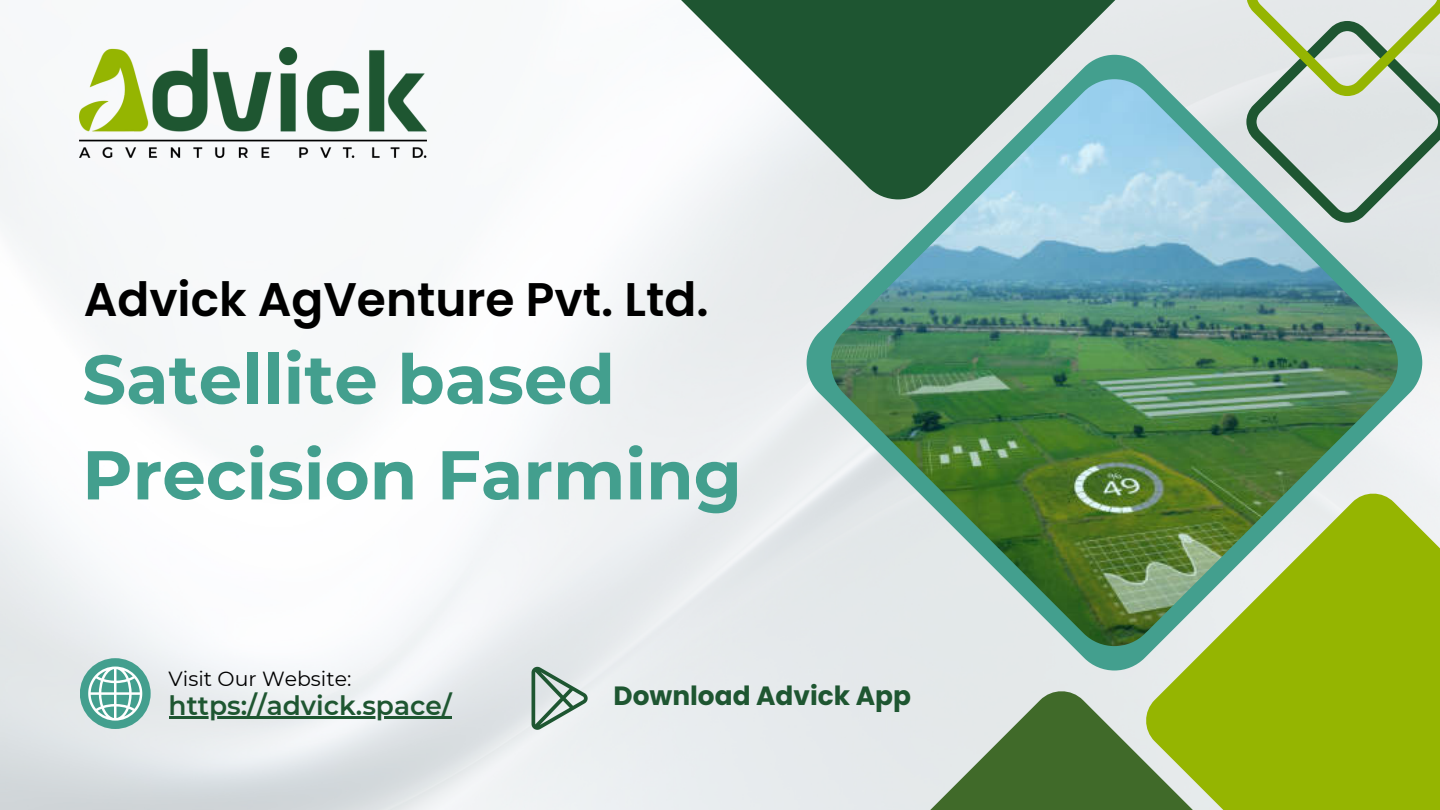
<style>
.page{position:relative;width:1440px;height:810px;background:#fff}
.page>*{position:absolute;margin:0;border:0;box-sizing:border-box;transform-origin:0 0}
.t1{font:700 68.85px/95.7px "Montserrat";color:#439f8e}
.t2{font:600 47.1px "Poppins";color:#000}
.t3{font:600 26.4px "Montserrat";color:#1e5631}
.t4{font:700 26.4px "Poppins";color:#1e5631}
.t5{font:20.4px "Montserrat";color:#000}
</style>
<div class="page">
<img style="left:0;top:0;width:1440px;height:810px">
<svg style="left:735px;top:688px;width:408px;height:122px;background:#b1c1ae"></svg>
<svg style="left:591px;top:0;width:615px;height:199px"></svg>
<svg style="left:807px;top:55px;width:615px;height:616px;background:#aac3bb"></svg>
<img style="left:831px;top:79px;width:567px;height:567px">
<svg style="left:1143px;top:491px;width:297px;height:319px;background:#97b631"></svg>
<div style="left:80px;top:658px;width:71px;height:71px;background:#439f8e;border-radius:50%"></div>
<svg style="left:88px;top:667px;width:54px;height:54px"></svg>
<svg style="left:1246px;top:0;width:194px;height:223px;background:#c1cfc1"></svg>
<img style="left:80px;top:48px;width:346px;height:110px">
<svg style="left:532px;top:667px;width:56px;height:63px;background:#aec0b8"></svg>
<hr style="left:169px;top:716px;width:283px;height:3px;background:#1e5631">
<p class="t2" style="left:84px;top:266px;width:626px">Advick AgVenture Pvt. Ltd.</p>
<p class="t1" style="left:82px;top:331px;width:661px">Satellite based<br>Precision Farming</p>
<p class="t5" style="left:169px;top:666px;width:184px">Visit Our Website:</p>
<p class="t3" style="left:169px;top:689px;width:284px">https://advick.space/</p>
<p class="t4" style="left:614px;top:678px;width:299px">Download Advick App</p>
</div>
